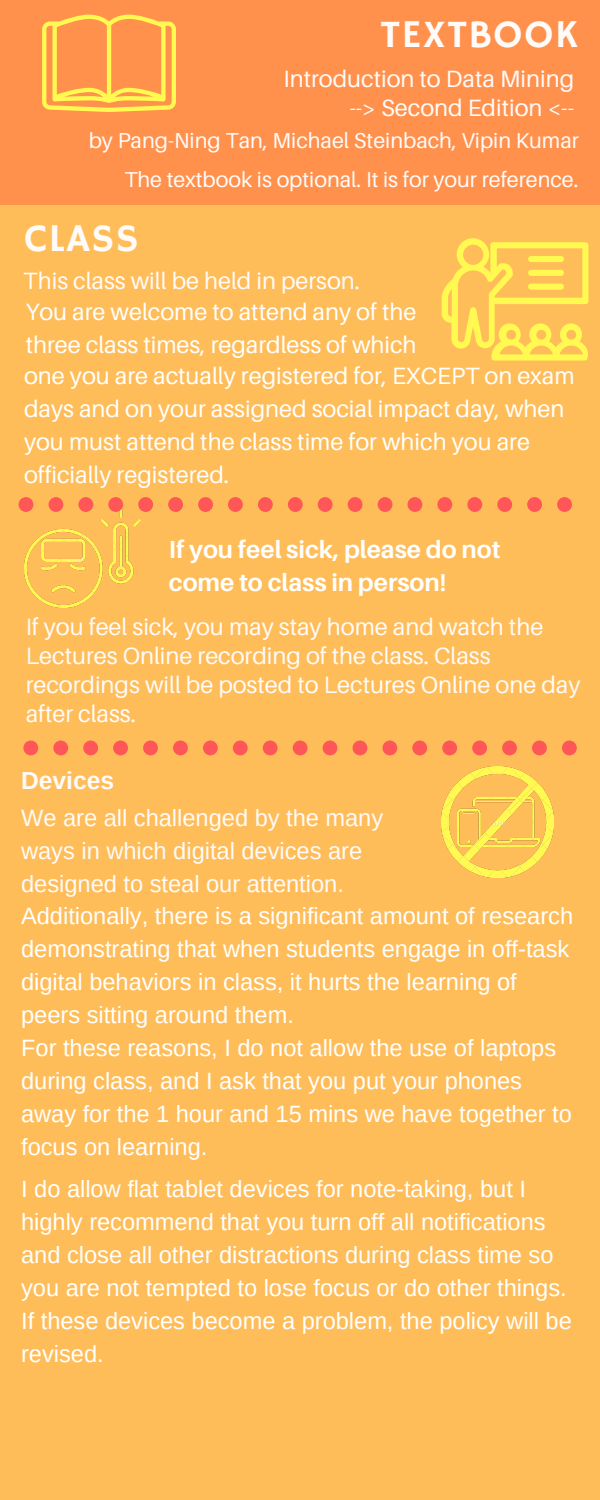
<style>
.page{position:relative;width:600px;height:1500px;background:#ff914d}
.page>*{position:absolute;margin:0;border:0;box-sizing:border-box;transform-origin:0 0}
.t1{font:39.3px "Hammersmith One";letter-spacing:.04em;color:#fffbf9}
.t2{font:700 24.6px/33.8px "Aileron";color:#fff}
.t3{font:700 24.6px "Arimo";color:#fffbf9}
.t4{font:23.6px/33px "Arimo";color:#fff}
.t5{font:23.6px/33px "Aileron";color:#fff}
.t6{font:23.6px/29.2px "Aileron";color:#fffbf9}
.t7{font:23.6px/32.9px "Arimo";color:#fffbf9}
.t8{font:21.6px "Aileron";color:#fffbf9}
</style>
<div class="page">
<div style="left:0;top:205px;width:600px;height:1295px;background:#ffbd59"></div>
<img style="left:25px;top:509px;width:115px;height:98px">
<svg style="left:442px;top:238px;width:147px;height:123px"></svg>
<div style="left:528px;top:256px;width:36px;height:6px;background:#fff952;border-radius:3px"></div>
<div style="left:528px;top:270px;width:36px;height:6px;background:#fff952;border-radius:3px"></div>
<div style="left:528px;top:284px;width:36px;height:6px;background:#fff952;border-radius:3px"></div>
<div style="left:173px;top:741px;width:15px;height:14px;background:#ff5757;border-radius:50%"></div>
<div style="left:203px;top:741px;width:15px;height:14px;background:#ff5757;border-radius:50%"></div>
<div style="left:143px;top:741px;width:15px;height:14px;background:#ff5757;border-radius:50%"></div>
<div style="left:263px;top:741px;width:15px;height:14px;background:#ff5757;border-radius:50%"></div>
<svg style="left:23px;top:741px;width:15px;height:14px"></svg>
<div style="left:293px;top:741px;width:15px;height:14px;background:#ff5757;border-radius:50%"></div>
<div style="left:53px;top:741px;width:15px;height:14px;background:#ff5757;border-radius:50%"></div>
<div style="left:83px;top:741px;width:15px;height:14px;background:#ff5757;border-radius:50%"></div>
<div style="left:113px;top:741px;width:15px;height:14px;background:#ff5757;border-radius:50%"></div>
<div style="left:233px;top:741px;width:15px;height:14px;background:#ff5757;border-radius:50%"></div>
<div style="left:472px;top:741px;width:15px;height:14px;background:#ff5757;border-radius:50%"></div>
<div style="left:502px;top:741px;width:15px;height:14px;background:#ff5757;border-radius:50%"></div>
<div style="left:532px;top:741px;width:15px;height:14px;background:#ff5757;border-radius:50%"></div>
<div style="left:562px;top:741px;width:15px;height:14px;background:#ff5757;border-radius:50%"></div>
<div style="left:442px;top:741px;width:15px;height:14px;background:#ff5757;border-radius:50%"></div>
<div style="left:353px;top:741px;width:14px;height:14px;background:#ff5757;border-radius:50%"></div>
<div style="left:382px;top:741px;width:15px;height:14px;background:#ff5757;border-radius:50%"></div>
<div style="left:323px;top:741px;width:14px;height:14px;background:#ff5757;border-radius:50%"></div>
<div style="left:412px;top:741px;width:15px;height:14px;background:#ff5757;border-radius:50%"></div>
<div style="left:168px;top:497px;width:15px;height:15px;background:#ff5757;border-radius:50%"></div>
<div style="left:198px;top:497px;width:15px;height:15px;background:#ff5757;border-radius:50%"></div>
<div style="left:138px;top:497px;width:15px;height:15px;background:#ff5757;border-radius:50%"></div>
<div style="left:258px;top:497px;width:15px;height:15px;background:#ff5757;border-radius:50%"></div>
<svg style="left:19px;top:497px;width:14px;height:15px"></svg>
<div style="left:288px;top:497px;width:15px;height:15px;background:#ff5757;border-radius:50%"></div>
<div style="left:48px;top:497px;width:15px;height:15px;background:#ff5757;border-radius:50%"></div>
<div style="left:78px;top:497px;width:15px;height:15px;background:#ff5757;border-radius:50%"></div>
<div style="left:108px;top:497px;width:15px;height:15px;background:#ff5757;border-radius:50%"></div>
<div style="left:228px;top:497px;width:15px;height:15px;background:#ff5757;border-radius:50%"></div>
<div style="left:467px;top:497px;width:15px;height:15px;background:#ff5757;border-radius:50%"></div>
<div style="left:497px;top:497px;width:15px;height:15px;background:#ff5757;border-radius:50%"></div>
<div style="left:527px;top:497px;width:15px;height:15px;background:#ff5757;border-radius:50%"></div>
<div style="left:557px;top:497px;width:15px;height:15px;background:#ff5757;border-radius:50%"></div>
<div style="left:437px;top:497px;width:15px;height:15px;background:#ff5757;border-radius:50%"></div>
<div style="left:348px;top:497px;width:15px;height:15px;background:#ff5757;border-radius:50%"></div>
<div style="left:378px;top:497px;width:14px;height:15px;background:#ff5757;border-radius:50%"></div>
<div style="left:318px;top:497px;width:15px;height:15px;background:#ff5757;border-radius:50%"></div>
<div style="left:407px;top:497px;width:15px;height:15px;background:#ff5757;border-radius:50%"></div>
<svg style="left:42px;top:15px;width:134px;height:97px"></svg>
<img style="left:442px;top:766px;width:111px;height:112px">
<p class="t1" style="left:380px;top:12px;width:199px">TEXTBOOK</p>
<p class="t6" style="left:284px;top:64px;width:292px">Introduction to Data Mining</p>
<p class="t6" style="left:349px;top:92px;width:226px">--&gt; Second Edition &lt;--</p>
<p class="t8" style="left:89px;top:127px;width:492px">by Pang-Ning Tan, Michael Steinbach, Vipin Kumar</p>
<p class="t8" style="left:124px;top:166px;width:456px">The textbook is optional. It is for your reference.</p>
<p class="t1" style="left:25px;top:216px;width:116px">CLASS</p>
<p class="t6" style="left:23px;top:266px;width:338px">This class will be held in person.</p>
<p class="t5" style="left:26px;top:295px;width:392px">You are welcome to attend any of the three class times, regardless of which</p>
<p class="t5" style="left:24px;top:359px;width:552px">one you are actually registered for, EXCEPT on exam days and on your assigned social impact day, when you must attend the class time for which you are officially registered.</p>
<p class="t2" style="left:169px;top:532px;width:333px">If you feel sick, please do not come to class in person!</p>
<p class="t6" style="left:26px;top:611px;width:556px">If you feel sick, you may stay home and watch the Lectures Online recording of the class. Class recordings will be posted to Lectures Online one day after class.</p>
<p class="t3" style="left:21px;top:767px;width:95px">Devices</p>
<p class="t7" style="left:21px;top:801px;width:364px">We are all challenged by the many ways in which digital devices are designed to steal our attention.</p>
<p class="t4" style="left:21px;top:900px;width:554px">Additionally, there is a significant amount of research demonstrating that when students engage in off-task digital behaviors in class, it hurts the learning of peers sitting around them.</p>
<p class="t4" style="left:21px;top:1032px;width:552px">For these reasons, I do not allow the use of laptops during class, and I ask that you put your phones away for the 1 hour and 15 mins we have together to focus on learning.</p>
<p class="t4" style="left:21px;top:1173px;width:552px">I do allow flat tablet devices for note-taking, but I highly recommend that you turn off all notifications and close all other distractions during class time so you are not tempted to lose focus or do other things.<br>If these devices become a problem, the policy will be revised.</p>
</div>
